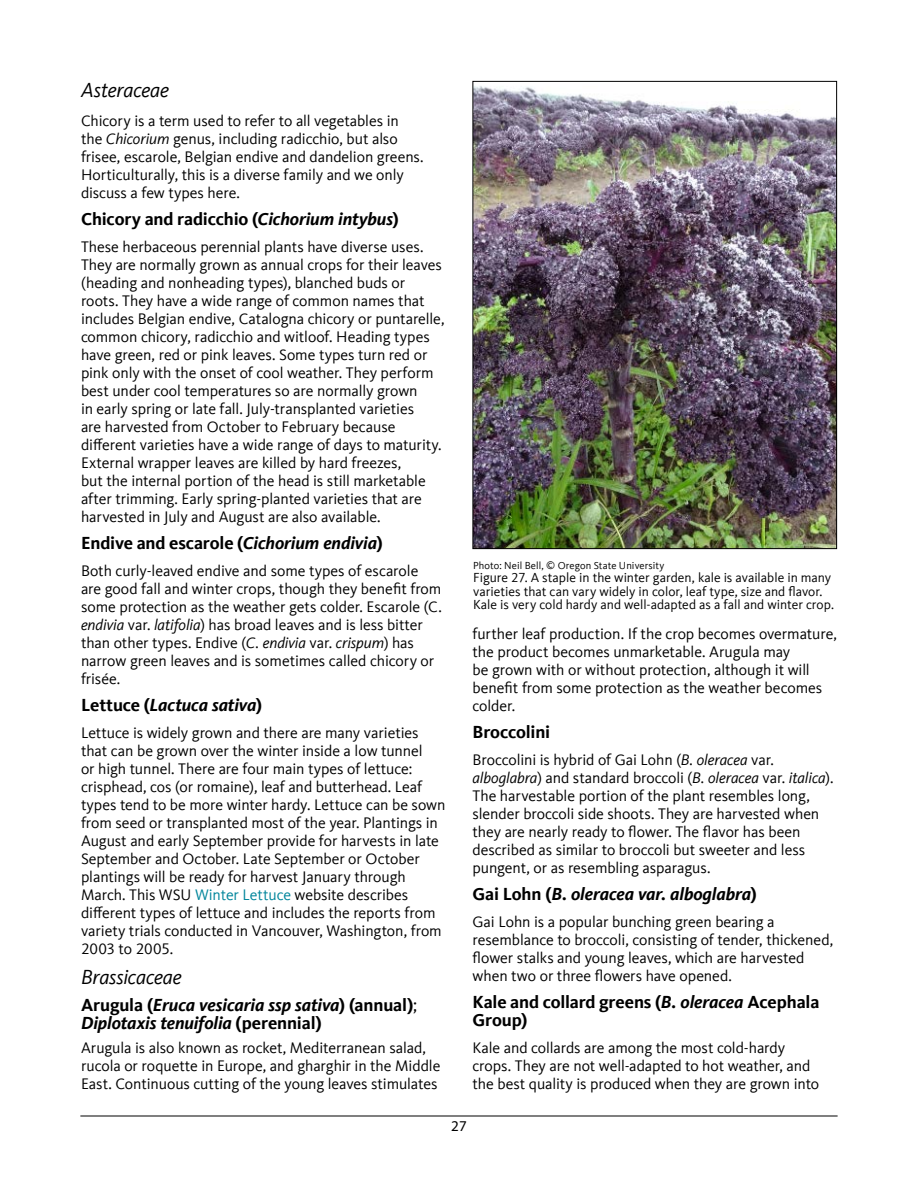
<style>
.page{position:relative;width:918px;height:1188px;background:#fff}
.page>*{position:absolute;margin:0;border:0;box-sizing:border-box;transform-origin:0 0}
.Subhead_14_italic{font:italic 21px "Kievit Offc";letter-spacing:-.01em;color:#000}
.Subhead_12{font:700 18px/18px "Kievit Offc";letter-spacing:-.005em;color:#000}
.Subhead_12-2{font:italic 700 18px/18px "Kievit Offc";letter-spacing:-.01em;color:#000}
.Body_Text1{font:15.75px/18px "Kievit Offc";letter-spacing:-.005em;color:#000}
.t1{font:15px "Myriad Pro";color:#000}
.t2{font:13.5px/13.5px "Kievit Offc";color:#000}
.Credit{font:10.5px "Kievit Offc";letter-spacing:.005em;color:#000}
.s1{font-style:italic}
.s2{font-style:normal}
.s3{color:#00859b}
.s4{font-weight:400;font-style:normal}
</style>
<div class="page">
<hr style="left:80px;top:1116px;width:758px;height:1px;background:#000">
<img style="left:474px;top:86px;width:361px;height:461px">
<p class="Subhead_14_italic" style="left:81px;top:78px;width:90px">Asteraceae</p>
<p class="Body_Text1" style="left:81px;top:112px;width:344px">Chicory is a term used to refer to all vegetables in the <span class="s1">Chicorium</span> genus, including radicchio, but also frisee, escarole, Belgian endive and dandelion greens.<br>Horticulturally, this is a diverse family and we only discuss a few types here.</p>
<p class="Subhead_12" style="left:81px;top:210px;width:319px">Chicory and radicchio (<span class="s1">Cichorium intybus</span>)</p>
<p class="Body_Text1" style="left:81px;top:238px;width:365px">These herbaceous perennial plants have diverse uses.<br>They are normally grown as annual crops for their leaves (heading and nonheading types), blanched buds or roots. They have a wide range of common names that includes Belgian endive, Catalogna chicory or puntarelle, common chicory, radicchio and witloof. Heading types have green, red or pink leaves. Some types turn red or pink only with the onset of cool weather. They perform best under cool temperatures so are normally grown<br>in early spring or late fall. July-transplanted varieties<br>are harvested from October to February because different varieties have a wide range of days to maturity.<br>External wrapper leaves are killed by hard freezes,<br>but the internal portion of the head is still marketable after trimming. Early spring-planted varieties that are harvested in July and August are also available.</p>
<p class="Subhead_12" style="left:81px;top:534px;width:303px">Endive and escarole (<span class="s1">Cichorium endivia</span>)</p>
<p class="Body_Text1" style="left:81px;top:562px;width:362px">Both curly-leaved endive and some types of escarole are good fall and winter crops, though they benefit from some protection as the weather gets colder. Escarole (C. <span class="s1">endivia</span> var. <span class="s1">latifolia</span>) has broad leaves and is less bitter than other types. Endive (<span class="s1">C. endivia</span> var. <span class="s1">crispum</span>) has narrow green leaves and is sometimes called chicory or frisée.</p>
<p class="Subhead_12-2" style="left:81px;top:696px;width:183px"><span class="s2">Lettuce (</span>Lactuca sativa<span class="s2">)</span></p>
<p class="Body_Text1" style="left:81px;top:724px;width:366px">Lettuce is widely grown and there are many varieties that can be grown over the winter inside a low tunnel<br>or high tunnel. There are four main types of lettuce: crisphead, cos (or romaine), leaf and butterhead. Leaf types tend to be more winter hardy. Lettuce can be sown from seed or transplanted most of the year. Plantings in August and early September provide for harvests in late September and October. Late September or October plantings will be ready for harvest January through March. This WSU <span class="s3">Winter Lettuce</span> website describes different types of lettuce and includes the reports from variety trials conducted in Vancouver, Washington, from 2003 to 2005.</p>
<p class="Subhead_14_italic" style="left:81px;top:965px;width:102px">Brassicaceae</p>
<p class="Subhead_12-2" style="left:81px;top:996px;width:338px"><span class="s2">Arugula (</span>Eruca vesicaria ssp sativa<span class="s2">) (annual)</span><span class="s4">;<br></span>Diplotaxis tenuifolia <span class="s2">(perennial)</span></p>
<p class="Body_Text1" style="left:81px;top:1039px;width:361px">Arugula is also known as rocket, Mediterranean salad, rucola or roquette in Europe, and gharghir in the Middle<br>East. Continuous cutting of the young leaves stimulates</p>
<p class="Credit" style="left:473px;top:559px;width:193px">Photo: Neil Bell, © Oregon State University</p>
<p class="t2" style="left:473px;top:571px;width:362px">Figure 27. A staple in the winter garden, kale is available in many varieties that can vary widely in color, leaf type, size and flavor.<br>Kale is very cold hardy and well-adapted as a fall and winter crop.</p>
<p class="Body_Text1" style="left:472px;top:625px;width:366px">further leaf production. If the crop becomes overmature, the product becomes unmarketable. Arugula may<br>be grown with or without protection, although it will benefit from some protection as the weather becomes colder.</p>
<p class="Subhead_12" style="left:472px;top:723px;width:79px">Broccolini</p>
<p class="Body_Text1" style="left:472px;top:751px;width:363px">Broccolini is hybrid of Gai Lohn (<span class="s1">B. oleracea</span> var. <span class="s1">alboglabra</span>) and standard broccoli (<span class="s1">B. oleracea</span> var. <span class="s1">italica</span>).<br>The harvestable portion of the plant resembles long, slender broccoli side shoots. They are harvested when they are nearly ready to flower. The flavor has been described as similar to broccoli but sweeter and less pungent, or as resembling asparagus.</p>
<p class="Subhead_12-2" style="left:473px;top:885px;width:286px"><span class="s2">Gai Lohn (</span>B. oleracea var. alboglabra<span class="s2">)</span></p>
<p class="Body_Text1" style="left:473px;top:913px;width:362px">Gai Lohn is a popular bunching green bearing a resemblance to broccoli, consisting of tender, thickened, flower stalks and young leaves, which are harvested when two or three flowers have opened.</p>
<p class="Subhead_12" style="left:473px;top:993px;width:348px">Kale and collard greens (<span class="s1">B. oleracea</span> Acephala<br>Group)</p>
<p class="Body_Text1" style="left:473px;top:1039px;width:348px">Kale and collards are among the most cold-hardy crops. They are not well-adapted to hot weather, and the best quality is produced when they are grown into</p>
<p class="t1" style="left:451px;top:1117px;width:17px">27</p>
</div>
